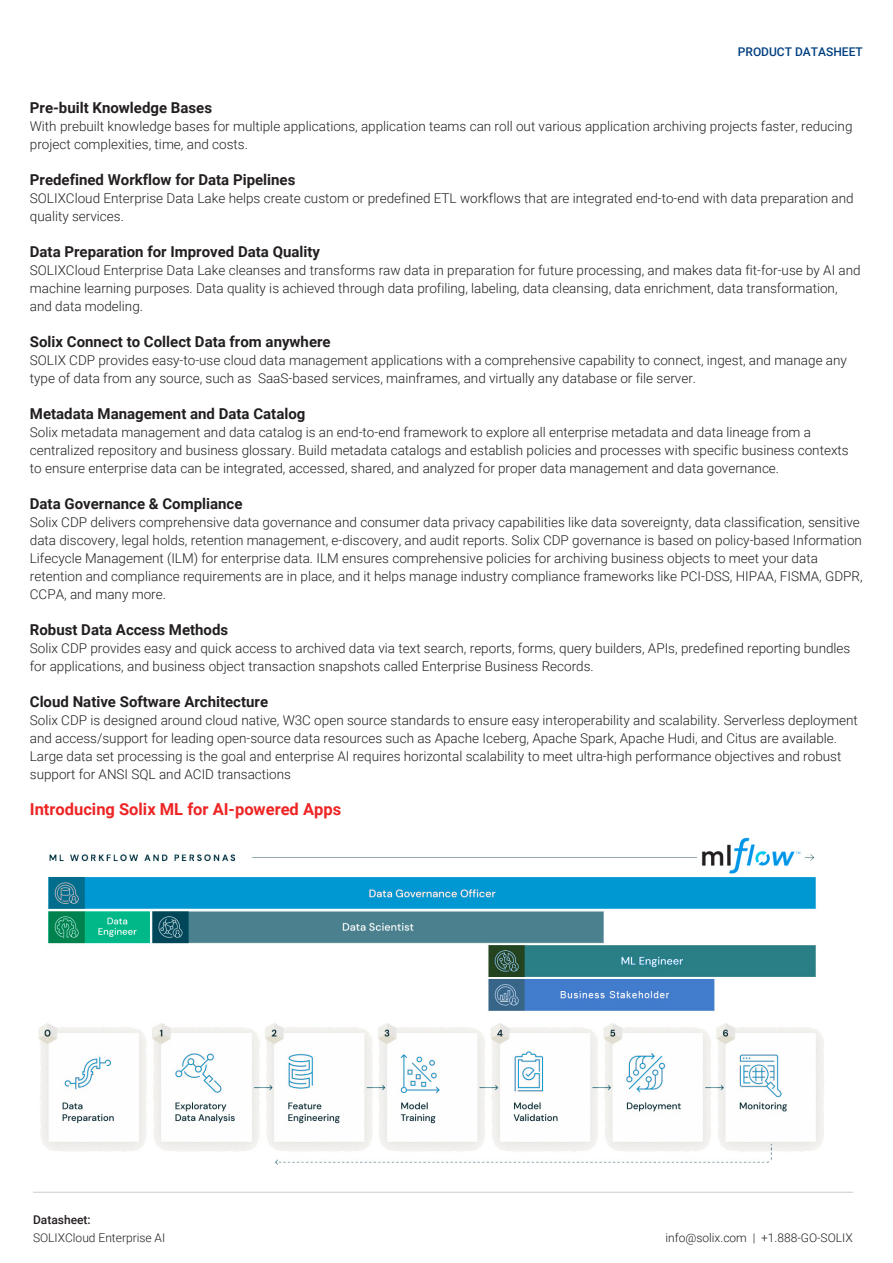
<style>
.page{position:relative;width:893px;height:1263px;background:#fff}
.page>*{position:absolute;margin:0;border:0;box-sizing:border-box;transform-origin:0 0}
.t1{font:700 16.5px "Roboto";color:#ee2424}
.t2{font:700 15px "Roboto";color:#231f20}
.t3{font:300 13.5px/18px "Roboto";color:#231f20}
.t4{font:300 12px "Roboto";color:#231f20}
.t5{font:500 12px "Roboto";color:#003f80}
.t6{font:500 12px "Roboto";color:#231f20}
</style>
<div class="page">
<hr style="left:33px;top:1192px;width:820px;height:1px;background:#ccc">
<img style="left:38px;top:837px;width:786px;height:328px">
<p class="t5" style="left:738px;top:43px;width:126px">PRODUCT DATASHEET</p>
<p class="t2" style="left:30px;top:97px;width:184px">Pre-built Knowledge Bases</p>
<p class="t3" style="left:30px;top:117px;width:824px">With prebuilt knowledge bases for multiple applications, application teams can roll out various application archiving projects faster, reducing project complexities, time, and costs.</p>
<p class="t2" style="left:30px;top:169px;width:267px">Predefined Workflow for Data Pipelines</p>
<p class="t3" style="left:30px;top:189px;width:825px">SOLIXCloud Enterprise Data Lake helps create custom or predefined ETL workflows that are integrated end-to-end with data preparation and quality services.</p>
<p class="t2" style="left:30px;top:241px;width:292px">Data Preparation for Improved Data Quality</p>
<p class="t3" style="left:30px;top:261px;width:832px">SOLIXCloud Enterprise Data Lake cleanses and transforms raw data in preparation for future processing, and makes data fit-for-use by AI and machine learning purposes. Data quality is achieved through data profiling, labeling, data cleansing, data enrichment, data transformation, and data modeling.</p>
<p class="t2" style="left:30px;top:331px;width:302px">Solix Connect to Collect Data from anywhere</p>
<p class="t3" style="left:30px;top:351px;width:819px">SOLIX CDP provides easy-to-use cloud data management applications with a comprehensive capability to connect, ingest, and manage any type of data from any source, such as SaaS-based services, mainframes, and virtually any database or file server.</p>
<p class="t2" style="left:30px;top:403px;width:277px">Metadata Management and Data Catalog</p>
<p class="t3" style="left:30px;top:423px;width:820px">Solix metadata management and data catalog is an end-to-end framework to explore all enterprise metadata and data lineage from a centralized repository and business glossary. Build metadata catalogs and establish policies and processes with specific business contexts to ensure enterprise data can be integrated, accessed, shared, and analyzed for proper data management and data governance.</p>
<p class="t2" style="left:30px;top:493px;width:214px">Data Governance &amp; Compliance</p>
<p class="t3" style="left:30px;top:513px;width:834px">Solix CDP delivers comprehensive data governance and consumer data privacy capabilities like data sovereignty, data classification, sensitive data discovery, legal holds, retention management, e-discovery, and audit reports. Solix CDP governance is based on policy-based Information Lifecycle Management (ILM) for enterprise data. ILM ensures comprehensive policies for archiving business objects to meet your data retention and compliance requirements are in place, and it helps manage industry compliance frameworks like PCI-DSS, HIPAA, FISMA, GDPR, CCPA, and many more.</p>
<p class="t2" style="left:30px;top:619px;width:200px">Robust Data Access Methods</p>
<p class="t3" style="left:30px;top:639px;width:822px">Solix CDP provides easy and quick access to archived data via text search, reports, forms, query builders, APIs, predefined reporting bundles for applications, and business object transaction snapshots called Enterprise Business Records.</p>
<p class="t2" style="left:30px;top:691px;width:240px">Cloud Native Software Architecture</p>
<p class="t3" style="left:30px;top:711px;width:829px">Solix CDP is designed around cloud native, W3C open source standards to ensure easy interoperability and scalability. Serverless deployment and access/support for leading open-source data resources such as Apache Iceberg, Apache Spark, Apache Hudi, and Citus are available.<br>Large data set processing is the goal and enterprise AI requires horizontal scalability to meet ultra-high performance objectives and robust support for ANSI SQL and ACID transactions</p>
<p class="t1" style="left:30px;top:797px;width:313px">Introducing Solix ML for AI-powered Apps</p>
<p class="t6" style="left:33px;top:1211px;width:59px">Datasheet:</p>
<p class="t4" style="left:33px;top:1229px;width:134px">SOLIXCloud Enterprise AI</p>
<p class="t4" style="left:665px;top:1229px;width:189px">info@solix.com | +1.888-GO-SOLIX</p>
</div>
